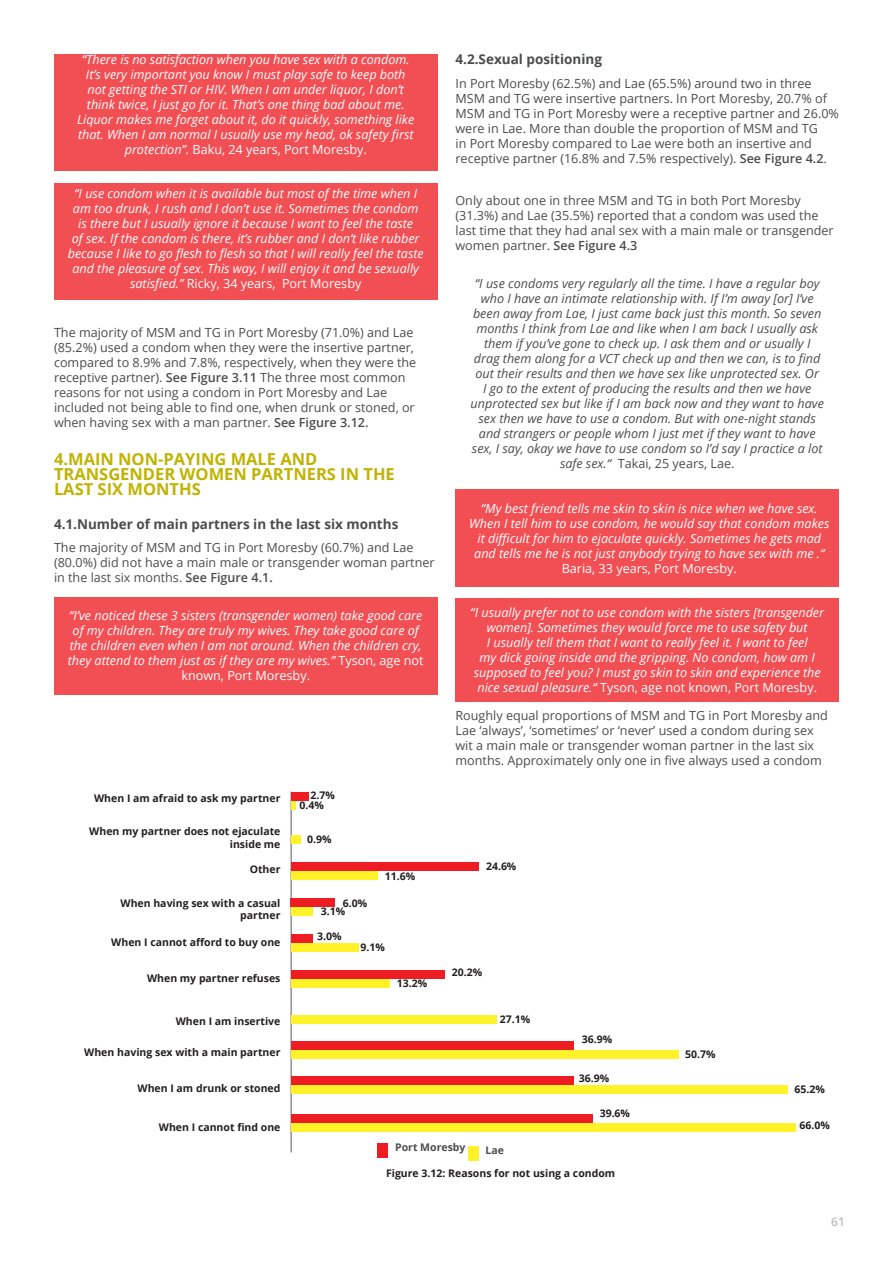
<style>
.page{position:relative;width:893px;height:1263px;background:#fff}
.page>*{position:absolute;margin:0;border:0;box-sizing:border-box;transform-origin:0 0}
.t1{font:700 16.5px/15px "Open Sans";color:#c0b301}
.t2{font:700 13.5px "Open Sans";color:#4b4c4d}
.t3{font:italic 12.6px/15px "Open Sans";color:#fff;text-align:center}
.t4{font:12.6px/15px "Open Sans";color:#4b4c4d}
.t5{font:italic 12.6px/15px "Open Sans";color:#4b4c4d;text-align:center}
.t6{font:12.6px "Open Sans";color:#fff}
.t7{font:600 12px "Open Sans";color:#bcbdc0}
.t8{font:700 10.5px/12.6px "Open Sans";color:#231f20;text-align:right}
.t9{font:700 10.5px "Open Sans";color:#4b4c4d}
.s1{font-style:normal}
.s2{font-weight:600}
</style>
<div class="page">
<div style="left:455px;top:598px;width:384px;height:104px;background:#f14f54"></div>
<div style="left:455px;top:489px;width:384px;height:98px;background:#f14f54"></div>
<div style="left:54px;top:597px;width:383px;height:98px;background:#f14f54"></div>
<div style="left:54px;top:54px;width:383px;height:116px;background:#f14f54"></div>
<div style="left:54px;top:184px;width:383px;height:116px;background:#f14f54"></div>
<hr style="left:290px;top:792px;width:2px;height:360px;background:#8f9194">
<div style="left:291px;top:792px;width:18px;height:9px;background:#ee1d23"></div>
<div style="left:291px;top:863px;width:188px;height:8px;background:#ee1d23"></div>
<div style="left:291px;top:899px;width:44px;height:8px;background:#ee1d23"></div>
<div style="left:291px;top:934px;width:21px;height:9px;background:#ee1d23"></div>
<div style="left:291px;top:970px;width:154px;height:9px;background:#ee1d23"></div>
<div style="left:291px;top:1041px;width:282px;height:8px;background:#ee1d23"></div>
<div style="left:291px;top:1076px;width:282px;height:8px;background:#ee1d23"></div>
<div style="left:291px;top:1114px;width:301px;height:9px;background:#ee1d23"></div>
<div style="left:291px;top:802px;width:5px;height:8px;background:#fff229"></div>
<div style="left:291px;top:836px;width:10px;height:8px;background:#fff229"></div>
<div style="left:291px;top:872px;width:87px;height:8px;background:#fff229"></div>
<div style="left:291px;top:908px;width:21px;height:8px;background:#fff229"></div>
<div style="left:291px;top:944px;width:68px;height:8px;background:#fff229"></div>
<div style="left:291px;top:980px;width:98px;height:8px;background:#fff229"></div>
<div style="left:291px;top:1016px;width:206px;height:8px;background:#fff229"></div>
<div style="left:291px;top:1050px;width:387px;height:9px;background:#fff229"></div>
<div style="left:291px;top:1085px;width:497px;height:8px;background:#fff229"></div>
<div style="left:291px;top:1123px;width:505px;height:9px;background:#fff229"></div>
<div style="left:378px;top:1143px;width:10px;height:15px;background:#ee1d23"></div>
<div style="left:468px;top:1146px;width:11px;height:15px;background:#fff229"></div>
<p class="t3" style="left:77px;top:51px;width:339px">“There is no satisfaction when you have sex with a condom.<br>It’s very important you know I must play safe to keep both not getting the STI or HIV. When I am under liquor, I don’t think twice, I just go for it. That’s one thing bad about me.<br>Liquor makes me forget about it, do it quickly, something like that. When I am normal I usually use my head, ok safety first protection”. <span class="s1">Baku, 24 years, Port Moresby.</span></p>
<p class="t3" style="left:68px;top:186px;width:357px">“I use condom when it is available but most of the time when I am too drunk, I rush and I don’t use it. Sometimes the condom is there but I usually ignore it because I want to feel the taste<br>of sex. If the condom is there, it’s rubber and I don’t like rubber because I like to go flesh to flesh so that I will really feel the taste and the pleasure of sex. This way, I will enjoy it and be sexually satisfied.” <span class="s1">Ricky, 34 years, Port Moresby</span></p>
<p class="t4" style="left:54px;top:325px;width:364px">The majority of MSM and TG in Port Moresby (71.0%) and Lae (85.2%) used a condom when they were the insertive partner, compared to 8.9% and 7.8%, respectively, when they were the receptive partner). <span class="s2">See Figure 3.11</span> The three most common reasons for not using a condom in Port Moresby and Lae included not being able to find one, when drunk or stoned, or when having sex with a man partner. <span class="s2">See Figure 3.12.</span></p>
<h1 class="t1" style="left:54px;top:451px;width:342px">4.MAIN NON-PAYING MALE AND<br>TRANSGENDER WOMEN PARTNERS IN THE<br>LAST SIX MONTHS</h1>
<p class="t2" style="left:54px;top:514px;width:346px">4.1.Number of main partners in the last six months</p>
<p class="t4" style="left:54px;top:540px;width:382px">The majority of MSM and TG in Port Moresby (60.7%) and Lae (80.0%) did not have a main male or transgender woman partner in the last six months. <span class="s2">See Figure 4.1.</span></p>
<p class="t3" style="left:68px;top:608px;width:357px">“I’ve noticed these 3 sisters (transgender women) take good care of my children. They are truly my wives. They take good care of the children even when I am not around. When the children cry, they attend to them just as if they are my wives.” <span class="s1">Tyson, age not known, Port Moresby.</span></p>
<p class="t8" style="left:94px;top:791px;width:188px">When I am afraid to ask my partner</p>
<p class="t8" style="left:89px;top:825px;width:193px">When my partner does not ejaculate inside me</p>
<p class="t8" style="left:250px;top:862px;width:32px">Other</p>
<p class="t8" style="left:121px;top:896px;width:161px">When having sex with a casual partner</p>
<p class="t8" style="left:111px;top:935px;width:171px">When I cannot afford to buy one</p>
<p class="t8" style="left:147px;top:972px;width:135px">When my partner refuses</p>
<p class="t8" style="left:176px;top:1015px;width:106px">When I am insertive</p>
<p class="t8" style="left:84px;top:1045px;width:198px">When having sex with a main partner</p>
<p class="t8" style="left:138px;top:1081px;width:144px">When I am drunk or stoned</p>
<p class="t8" style="left:159px;top:1121px;width:123px">When I cannot find one</p>
<p class="t8" style="left:311px;top:789px;width:26px">2.7%</p>
<p class="t8" style="left:300px;top:799px;width:26px">0.4%</p>
<p class="t8" style="left:307px;top:832px;width:26px">0.9%</p>
<p class="t8" style="left:343px;top:896px;width:26px">6.0%</p>
<p class="t8" style="left:321px;top:904px;width:26px">3.1%</p>
<p class="t8" style="left:317px;top:929px;width:26px">3.0%</p>
<p class="t8" style="left:385px;top:869px;width:32px">11.6%</p>
<p class="t8" style="left:360px;top:940px;width:26px">9.1%</p>
<p class="t8" style="left:397px;top:976px;width:32px">13.2%</p>
<p class="t2" style="left:455px;top:50px;width:148px">4.2.Sexual positioning</p>
<p class="t4" style="left:455px;top:75px;width:385px">In Port Moresby (62.5%) and Lae (65.5%) around two in three MSM and TG were insertive partners. In Port Moresby, 20.7% of MSM and TG in Port Moresby were a receptive partner and 26.0% were in Lae. More than double the proportion of MSM and TG<br>in Port Moresby compared to Lae were both an insertive and receptive partner (16.8% and 7.5% respectively). <span class="s2">See Figure 4.2</span>.</p>
<p class="t4" style="left:455px;top:192px;width:380px">Only about one in three MSM and TG in both Port Moresby (31.3%) and Lae (35.5%) reported that a condom was used the last time that they had anal sex with a main male or transgender women partner. <span class="s2">See Figure 4.3</span></p>
<p class="t5" style="left:470px;top:275px;width:355px">“I use condoms very regularly all the time. I have a regular boy who I have an intimate relationship with. If I’m away [or] I’ve been away from Lae, I just came back just this month. So seven months I think from Lae and like when I am back I usually ask them if you’ve gone to check up. I ask them and or usually I drag them along for a VCT check up and then we can, is to find out their results and then we have sex like unprotected sex. Or<br>I go to the extent of producing the results and then we have unprotected sex but like if I am back now and they want to have sex then we have to use a condom. But with one-night stands and strangers or people whom I just met if they want to have sex, I say, okay we have to use condom so I’d say I practice a lot safe sex.“ <span class="s1">Takai, 25 years, Lae.</span></p>
<p class="t3" style="left:469px;top:500px;width:362px">“My best friend tells me skin to skin is nice when we have sex.<br>When I tell him to use condom, he would say that condom makes it difficult for him to ejaculate quickly. Sometimes he gets mad and tells me he is not just anybody trying to have sex with me .“</p>
<p class="t6" style="left:562px;top:559px;width:177px">Baria, 33 years, Port Moresby.</p>
<p class="t3" style="left:470px;top:605px;width:355px">“I usually prefer not to use condom with the sisters [transgender women]. Sometimes they would force me to use safety but<br>I usually tell them that I want to really feel it. I want to feel<br>my dick going inside and the gripping. No condom, how am I supposed to feel you? I must go skin to skin and experience the nice sexual pleasure.“ <span class="s1">Tyson, age not known, Port Moresby.</span></p>
<p class="t4" style="left:455px;top:708px;width:374px">Roughly equal proportions of MSM and TG in Port Moresby and Lae ‘always’, ‘sometimes’ or ‘never’ used a condom during sex wit a main male or transgender woman partner in the last six months. Approximately only one in five always used a condom</p>
<p class="t8" style="left:486px;top:859px;width:32px">24.6%</p>
<p class="t8" style="left:452px;top:966px;width:32px">20.2%</p>
<p class="t8" style="left:500px;top:1012px;width:32px">27.1%</p>
<p class="t8" style="left:582px;top:1032px;width:32px">36.9%</p>
<p class="t8" style="left:579px;top:1071px;width:32px">36.9%</p>
<p class="t8" style="left:600px;top:1107px;width:32px">39.6%</p>
<p class="t8" style="left:685px;top:1048px;width:32px">50.7%</p>
<p class="t8" style="left:794px;top:1083px;width:32px">65.2%</p>
<p class="t8" style="left:800px;top:1119px;width:32px">66.0%</p>
<p class="t9" style="left:395px;top:1140px;width:72px">Port Moresby</p>
<p class="t9" style="left:485px;top:1143px;width:20px">Lae</p>
<p class="t8" style="left:386px;top:1167px;width:231px">Figure 3.12: Reasons for not using a condom</p>
<p class="t7" style="left:831px;top:1214px;width:15px">61</p>
</div>
